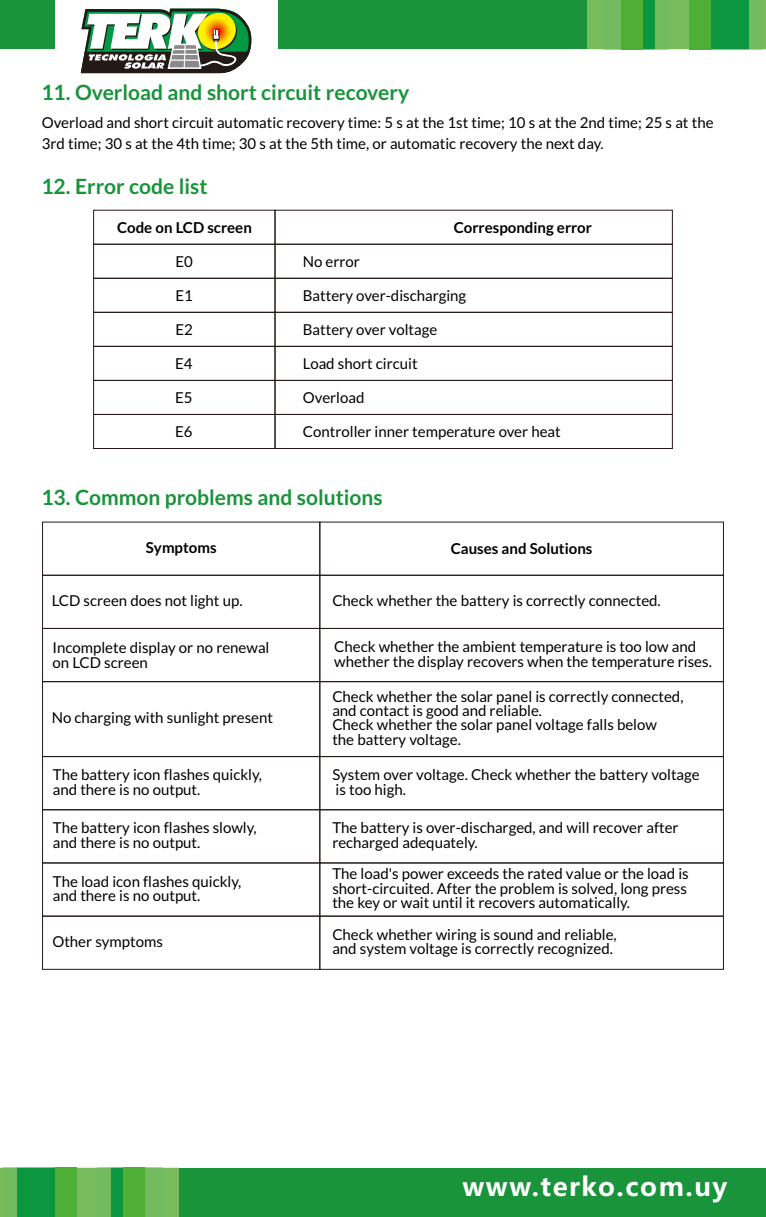
<style>
.page{position:relative;width:766px;height:1217px;background:#fff}
.page>*{position:absolute;margin:0;border:0;box-sizing:border-box;transform-origin:0 0}
.t1{font:700 25.8px "Microsoft Ya Hei";letter-spacing:.06em;color:#fff}
.t2{font:700 21px "Lato";color:#19943b}
.t3{font:15px/14.4px "Lato";color:#000}
.t4{font:700 15px "Lato";color:#000}
</style>
<div class="page">
<div style="left:93px;top:244px;width:182px;height:35px;border:1px solid #231916"></div>
<div style="left:93px;top:278px;width:182px;height:35px;border:1px solid #231916"></div>
<div style="left:93px;top:312px;width:182px;height:35px;border:1px solid #231916"></div>
<div style="left:93px;top:346px;width:182px;height:35px;border:1px solid #231916"></div>
<div style="left:93px;top:380px;width:182px;height:35px;border:1px solid #231916"></div>
<div style="left:274px;top:244px;width:398px;height:35px;border:1px solid #231916"></div>
<div style="left:274px;top:278px;width:398px;height:35px;border:1px solid #231916"></div>
<div style="left:274px;top:312px;width:398px;height:35px;border:1px solid #231916"></div>
<div style="left:274px;top:346px;width:398px;height:35px;border:1px solid #231916"></div>
<div style="left:274px;top:380px;width:398px;height:35px;border:1px solid #231916"></div>
<div style="left:93px;top:414px;width:182px;height:35px;border:1px solid #231916"></div>
<div style="left:274px;top:414px;width:398px;height:35px;border:1px solid #231916"></div>
<div style="left:42px;top:574px;width:278px;height:54px;border:1px solid #231916"></div>
<div style="left:42px;top:628px;width:278px;height:54px;border:1px solid #231916"></div>
<div style="left:42px;top:681px;width:278px;height:75px;border:1px solid #231916"></div>
<div style="left:42px;top:756px;width:278px;height:54px;border:1px solid #231916"></div>
<div style="left:42px;top:809px;width:278px;height:54px;border:1px solid #231916"></div>
<div style="left:42px;top:862px;width:278px;height:54px;border:1px solid #231916"></div>
<div style="left:42px;top:915px;width:278px;height:54px;border:1px solid #231916"></div>
<div style="left:319px;top:574px;width:404px;height:54px;border:1px solid #231916"></div>
<div style="left:319px;top:628px;width:404px;height:54px;border:1px solid #231916"></div>
<div style="left:319px;top:681px;width:404px;height:75px;border:1px solid #231916"></div>
<div style="left:319px;top:756px;width:404px;height:54px;border:1px solid #231916"></div>
<div style="left:319px;top:809px;width:404px;height:54px;border:1px solid #231916"></div>
<div style="left:319px;top:862px;width:404px;height:54px;border:1px solid #231916"></div>
<div style="left:319px;top:915px;width:404px;height:54px;border:1px solid #231916"></div>
<div style="left:0;top:1167px;width:765px;height:49px;background:#19943b"></div>
<div style="left:97px;top:1167px;width:65px;height:49px;background:#094;opacity:.5"></div>
<div style="left:3px;top:1167px;width:66px;height:49px;background:#0c963f"></div>
<div style="left:69px;top:1167px;width:41px;height:49px;background:#78bb5d"></div>
<div style="left:0;top:1167px;width:17px;height:49px;background:#72bc5f"></div>
<div style="left:137px;top:1167px;width:41px;height:49px;background:#72bc5f"></div>
<div style="left:55px;top:1167px;width:22px;height:49px;background:#4fae36"></div>
<div style="left:123px;top:1167px;width:22px;height:49px;background:#4fae36"></div>
<div style="left:0;top:0;width:765px;height:49px;background:#19943b"></div>
<div style="left:603px;top:0;width:66px;height:49px;background:#094;opacity:.5"></div>
<div style="left:696px;top:0;width:66px;height:49px;background:#0c963f"></div>
<div style="left:655px;top:0;width:42px;height:49px;background:#78bb5d"></div>
<div style="left:748px;top:0;width:17px;height:49px;background:#72bc5f"></div>
<div style="left:587px;top:0;width:42px;height:49px;background:#72bc5f"></div>
<div style="left:688px;top:0;width:22px;height:49px;background:#4fae36"></div>
<div style="left:620px;top:0;width:22px;height:49px;background:#4fae36"></div>
<div style="left:55px;top:0;width:222px;height:58px;background:#fff"></div>
<svg style="left:81px;top:9px;width:170px;height:64px"></svg>
<hr style="left:171px;top:59px;width:28px;height:2px;background:#fff">
<h2 class="t2" style="left:41px;top:83px;width:369px">11. Overload and short circuit recovery</h2>
<p class="t3" style="left:42px;top:112px;width:673px;line-height:21.6px">Overload and short circuit automatic recovery time: 5 s at the 1st time; 10 s at the 2nd time; 25 s at the<br>3rd time; 30 s at the 4th time; 30 s at the 5th time, or automatic recovery the next day.</p>
<h2 class="t2" style="left:41px;top:177px;width:167px">12. Error code list</h2>
<p class="t4" style="left:117px;top:220px;width:136px">Code on LCD screen</p>
<p class="t4" style="left:453px;top:220px;width:140px">Corresponding error</p>
<p class="t3" style="left:175px;top:255px;width:19px">E0</p>
<p class="t3" style="left:302px;top:255px;width:59px">No error</p>
<p class="t3" style="left:175px;top:289px;width:19px">E1</p>
<p class="t3" style="left:303px;top:289px;width:165px">Battery over-discharging</p>
<p class="t3" style="left:175px;top:323px;width:19px">E2</p>
<p class="t3" style="left:303px;top:323px;width:136px">Battery over voltage</p>
<p class="t3" style="left:175px;top:357px;width:19px">E4</p>
<p class="t3" style="left:303px;top:357px;width:116px">Load short circuit</p>
<p class="t3" style="left:175px;top:391px;width:19px">E5</p>
<p class="t3" style="left:303px;top:391px;width:63px">Overload</p>
<p class="t3" style="left:175px;top:425px;width:19px">E6</p>
<p class="t3" style="left:303px;top:425px;width:259px">Controller inner temperature over heat</p>
<h2 class="t2" style="left:41px;top:488px;width:342px">13. Common problems and solutions</h2>
<p class="t4" style="left:146px;top:540px;width:72px">Symptoms</p>
<p class="t4" style="left:450px;top:542px;width:143px">Causes and Solutions</p>
<p class="t3" style="left:52px;top:594px;width:192px">LCD screen does not light up.</p>
<p class="t3" style="left:332px;top:594px;width:330px">Check whether the battery is correctly connected.</p>
<p class="t3" style="left:52px;top:641px;width:218px">Incomplete display or no renewal on LCD screen</p>
<p class="t3" style="left:334px;top:640px;width:379px">Check whether the ambient temperature is too low and whether the display recovers when the temperature rises.</p>
<p class="t3" style="left:52px;top:711px;width:223px">No charging with sunlight present</p>
<p class="t3" style="left:332px;top:689px;width:352px">Check whether the solar panel is correctly connected, and contact is good and reliable.<br>Check whether the solar panel voltage falls below<br>the battery voltage.</p>
<p class="t3" style="left:53px;top:768px;width:210px">The battery icon flashes quickly, and there is no output.</p>
<p class="t3" style="left:332px;top:768px;width:369px">System over voltage. Check whether the battery voltage is too high.</p>
<p class="t3" style="left:53px;top:821px;width:205px">The battery icon flashes slowly, and there is no output.</p>
<p class="t3" style="left:332px;top:821px;width:347px">The battery is over-discharged, and will recover after recharged adequately.</p>
<p class="t3" style="left:53px;top:874px;width:190px">The load icon flashes quickly, and there is no output.</p>
<p class="t3" style="left:332px;top:867px;width:358px">The load's power exceeds the rated value or the load is short-circuited. After the problem is solved, long press the key or wait until it recovers automatically.</p>
<p class="t3" style="left:52px;top:934px;width:112px">Other symptoms</p>
<p class="t3" style="left:332px;top:927px;width:286px">Check whether wiring is sound and reliable, and system voltage is correctly recognized.</p>
<h1 class="t1" style="left:462px;top:1174px;width:266px">www.terko.com.uy</h1>
</div>
